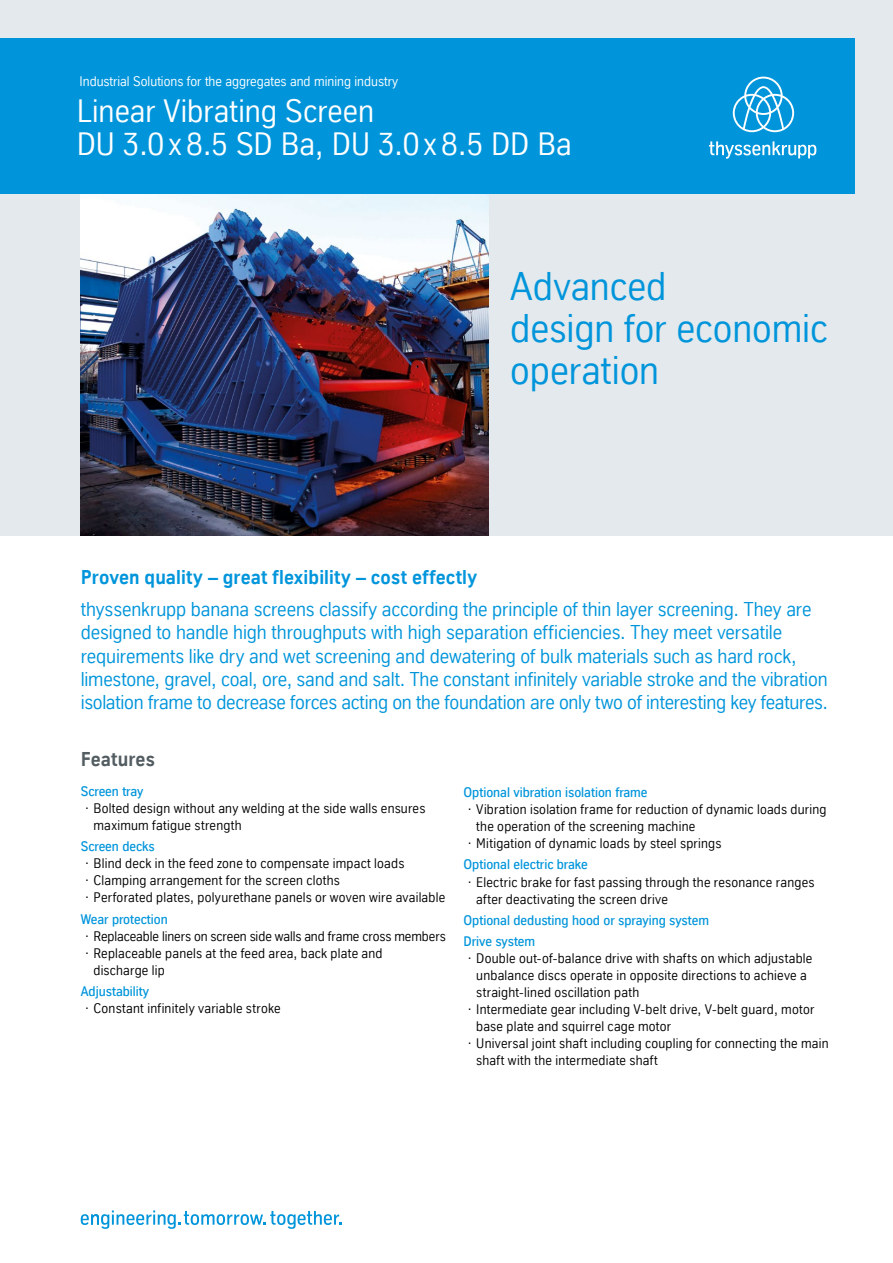
<style>
.page{position:relative;width:893px;height:1263px;background:#fff}
.page>*{position:absolute;margin:0;border:0;box-sizing:border-box;transform-origin:0 0}
.t1{font:39px/42px "TK Type";color:#0095db}
.t2{font:31.5px/33px "TK Type";letter-spacing:.005em;color:#fff}
.t3{font:19.5px/23.4px "TK Type";letter-spacing:-.005em;color:#0095db}
.t4{font:700 19.5px "TK Type";letter-spacing:.01em;color:#0095db}
.t5{font:700 19.5px "TK Type";letter-spacing:.01em;color:#525c61}
.t6{font:13.5px/17px "TK Type";letter-spacing:.015em;color:#000}
.t7{font:500 13.5px/21.5px "TK Type";color:#0095db}
.t8{font:13.5px "TK Type";color:#fff}
</style>
<div class="page">
<div style="left:0;top:0;width:893px;height:536px;background:#e3e9ec"></div>
<img style="left:81px;top:193px;width:408px;height:343px">
<svg style="left:81px;top:1210px;width:260px;height:19px"></svg>
<div style="left:0;top:38px;width:855px;height:155px;background:#0095db"></div>
<svg style="left:733px;top:77px;width:61px;height:55px"></svg>
<svg style="left:709px;top:141px;width:107px;height:18px"></svg>
<p class="t8" style="left:80px;top:74px;width:320px">Industrial Solutions for the aggregates and mining industry</p>
<h2 class="t2" style="left:77px;top:95px;width:496px">Linear Vibrating Screen<br>DU 3.0x 8.5 SD Ba, DU 3.0x8.5 DD Ba</h2>
<h1 class="t1" style="left:510px;top:266px;width:319px">Advanced<br>design for economic operation</h1>
<h3 class="t4" style="left:81px;top:566px;width:398px">Proven quality – great flexibility – cost effectly</h3>
<p class="t3" style="left:81px;top:597px;width:749px">thyssenkrupp banana screens classify according the principle of thin layer screening. They are designed to handle high throughputs with high separation efficiencies. They meet versatile requirements like dry and wet screening and dewatering of bulk materials such as hard rock, limestone, gravel, coal, ore, sand and salt. The constant infinitely variable stroke and the vibration isolation frame to decrease forces acting on the foundation are only two of interesting key features.</p>
<h3 class="t5" style="left:81px;top:748px;width:76px">Features</h3>
<p class="t7" style="left:81px;top:780px;width:64px">Screen tray</p>
<p class="t6" style="left:94px;top:800px;width:333px;text-indent:-9px">· Bolted design without any welding at the side walls ensures maximum fatigue strength</p>
<p class="t7" style="left:81px;top:836px;width:76px">Screen decks</p>
<p class="t6" style="left:85px;top:855px;width:362px">· Blind deck in the feed zone to compensate impact loads<br>· Clamping arrangement for the screen cloths<br>· Perforated plates, polyurethane panels or woven wire available</p>
<p class="t7" style="left:81px;top:908px;width:89px">Wear protection</p>
<p class="t6" style="left:85px;top:928px;width:362px">· Replaceable liners on screen side walls and frame cross members</p>
<p class="t6" style="left:85px;top:945px;width:299px">· Replaceable panels at the feed area, back plate and</p>
<p class="t6" style="left:94px;top:962px;width:73px">discharge lip</p>
<p class="t7" style="left:81px;top:981px;width:70px">Adjustability</p>
<p class="t6" style="left:85px;top:1000px;width:197px">· Constant infinitely variable stroke</p>
<p class="t7" style="left:463px;top:782px;width:186px">Optional vibration isolation frame</p>
<p class="t6" style="left:468px;top:801px;width:360px">· Vibration isolation frame for reduction of dynamic loads during</p>
<p class="t6" style="left:476px;top:818px;width:221px">the operation of the screening machine</p>
<p class="t6" style="left:468px;top:835px;width:255px">· Mitigation of dynamic loads by steel springs</p>
<p class="t7" style="left:463px;top:854px;width:126px">Optional electric brake</p>
<p class="t6" style="left:476px;top:873px;width:340px;text-indent:-9px">· Electric brake for fast passing through the resonance ranges after deactivating the screen drive</p>
<p class="t7" style="left:463px;top:909px;width:247px">Optional dedusting hood or spraying system<br>Drive system</p>
<p class="t6" style="left:468px;top:950px;width:346px">· Double out-of-balance drive with shafts on which adjustable</p>
<p class="t6" style="left:476px;top:967px;width:332px">unbalance discs operate in opposite directions to achieve a</p>
<p class="t6" style="left:476px;top:984px;width:165px">straight-lined oscillation path</p>
<p class="t6" style="left:468px;top:1001px;width:348px">· Intermediate gear including V-belt drive, V-belt guard, motor</p>
<p class="t6" style="left:476px;top:1018px;width:196px">base plate and squirrel cage motor</p>
<p class="t6" style="left:468px;top:1035px;width:362px">· Universal joint shaft including coupling for connecting the main</p>
<p class="t6" style="left:476px;top:1052px;width:183px">shaft with the intermediate shaft</p>
</div>
